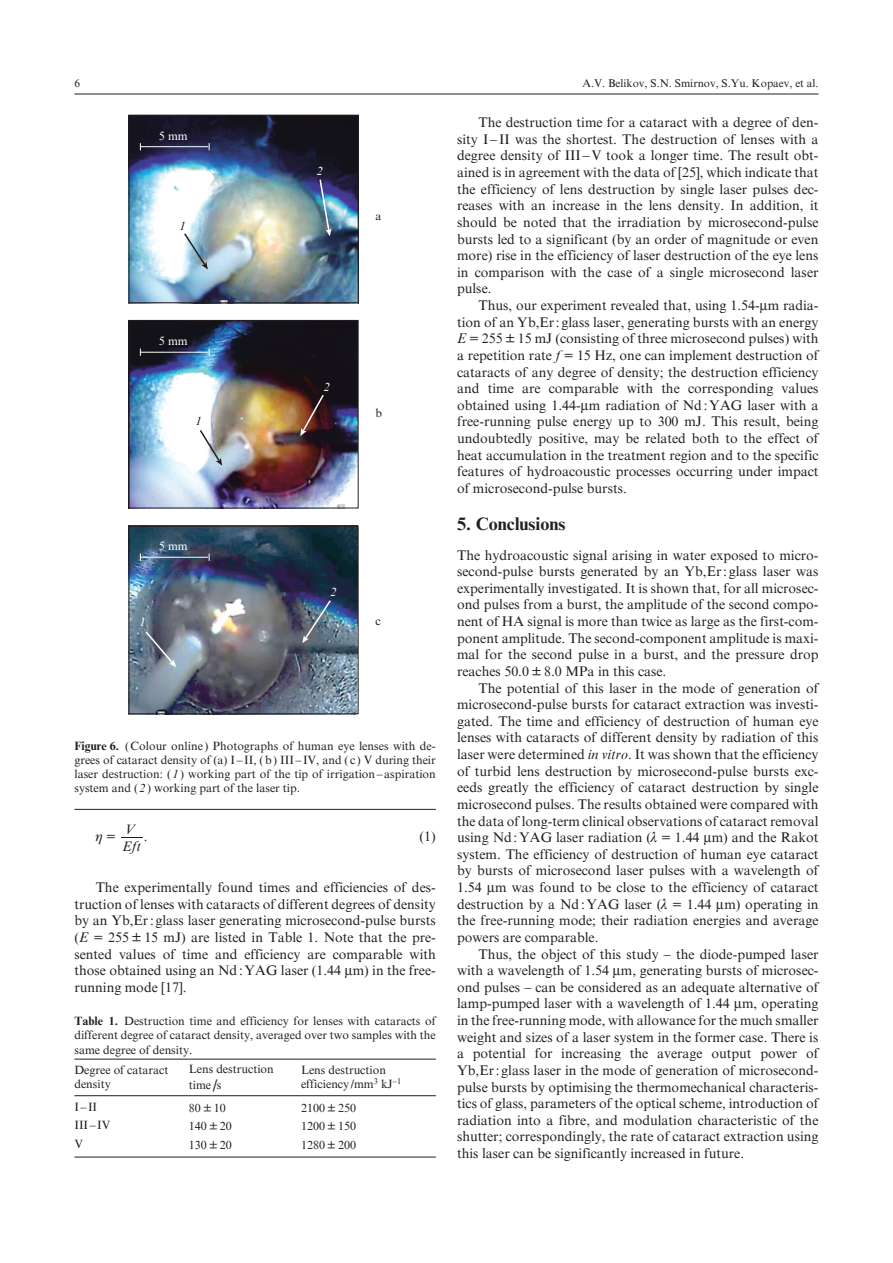
<style>
.page{position:relative;width:893px;height:1263px;background:#fff}
.page>*{position:absolute;margin:0;border:0;box-sizing:border-box;transform-origin:0 0}
.Подзаголовок_1{font:700 18px "Times QE";color:#231f20}
.Обычный_с_отступом{font:13.95px/16.6px "Times QE";color:#231f20;text-align:justify}
.Обычный_без_отступа{font:13.95px/16.6px "Times QE";color:#231f20;text-align:justify}
.Формула_2{font:13.95px "Times QE";color:#231f20}
.t1{font:13.95px "Times QE Inclined";color:#231f20}
.Подпись_к_рисунку{font:12px/14.2px "Times QE";color:#231f20;text-align:justify}
.Таблица_заголовок{font:12px/14.2px "Times QE";color:#231f20;text-align:justify}
.Таблица{font:12px/14.2px "Times QE";color:#231f20}
.t2{font:12px "Times QE";color:#fff}
.t3{font:12px "Times QE Inclined";color:#fff}
.t4{font:12px "Times QE Inclined";color:#231f20}
.t5{font:11.25px "Times QE";color:#231f20}
.s1{font-weight:700}
.s2{font-family:"Times QE Inclined"}
.s3{font-size:16.5px}
</style>
<div class="page">
<hr style="left:74px;top:94px;width:745px;height:1px;background:#231f20">
<svg style="left:121px;top:837px;width:21px;height:1px"></svg>
<hr style="left:74px;top:1059px;width:115px;height:1px;background:#231f20">
<hr style="left:189px;top:1059px;width:112px;height:1px;background:#231f20">
<hr style="left:301px;top:1059px;width:135px;height:1px;background:#231f20">
<hr style="left:74px;top:1095px;width:115px;height:1px;background:#231f20">
<hr style="left:189px;top:1095px;width:112px;height:1px;background:#231f20">
<hr style="left:301px;top:1095px;width:135px;height:1px;background:#231f20">
<hr style="left:74px;top:1156px;width:115px;height:1px;background:#231f20">
<hr style="left:189px;top:1156px;width:112px;height:1px;background:#231f20">
<hr style="left:301px;top:1156px;width:135px;height:1px;background:#231f20">
<hr style="left:74px;top:809px;width:362px;height:1px;background:#231f20">
<img style="left:131px;top:117px;width:226px;height:184px">
<img style="left:131px;top:322px;width:226px;height:184px">
<img style="left:131px;top:528px;width:226px;height:184px">
<div style="left:129px;top:115px;width:230px;height:188px;border:1px solid #231f20"></div>
<div style="left:129px;top:320px;width:230px;height:188px;border:1px solid #231f20"></div>
<div style="left:129px;top:526px;width:230px;height:188px;border:1px solid #231f20"></div>
<hr style="left:140px;top:146px;width:68px;height:1px;background:#fff">
<hr style="left:140px;top:352px;width:68px;height:1px;background:#fff">
<hr style="left:140px;top:557px;width:68px;height:1px;background:#fff">
<svg style="left:183px;top:232px;width:25px;height:37px"></svg>
<svg style="left:318px;top:178px;width:14px;height:58px"></svg>
<svg style="left:198px;top:428px;width:24px;height:38px"></svg>
<svg style="left:300px;top:393px;width:25px;height:43px"></svg>
<svg style="left:144px;top:630px;width:32px;height:37px"></svg>
<svg style="left:302px;top:599px;width:30px;height:44px"></svg>
<p class="t5" style="left:74px;top:77px;width:7px">6</p>
<p class="t5" style="left:582px;top:77px;width:238px">A.V. Belikov, S.N. Smirnov, S.Yu. Kopaev, et al.</p>
<p class="t2" style="left:159px;top:129px;width:30px">5 mm</p>
<p class="t4" style="left:180px;top:219px;width:7px">1</p>
<p class="t2" style="left:159px;top:334px;width:30px">5 mm</p>
<p class="t4" style="left:195px;top:414px;width:7px">1</p>
<p class="t2" style="left:159px;top:539px;width:30px">5 mm</p>
<p class="t3" style="left:140px;top:616px;width:7px">1</p>
<p class="t3" style="left:317px;top:164px;width:7px">2</p>
<p class="Подпись_к_рисунку" style="left:375px;top:209px;width:7px">a</p>
<p class="t3" style="left:324px;top:380px;width:7px">2</p>
<p class="Подпись_к_рисунку" style="left:375px;top:406px;width:8px">b</p>
<p class="t3" style="left:331px;top:585px;width:7px">2</p>
<p class="Подпись_к_рисунку" style="left:375px;top:614px;width:7px">c</p>
<p class="Подпись_к_рисунку" style="left:74px;top:738px;width:363px"><span class="s1">Figure 6.</span> (Colour online ) Photographs of human eye lenses with de&shy;grees of cataract density of (a) I–II, (b) III–IV, and ( c ) V during their laser destruction: ( <span class="s2">1</span>) working part of the tip of irrigation–aspiration system and ( <span class="s2">2</span>) working part of the laser tip.</p>
<p class="t1" style="left:125px;top:821px;width:12px">V</p>
<p class="Формула_2" style="left:144px;top:828px;width:5px">.</p>
<p class="Формула_2" style="left:419px;top:828px;width:18px">(1)</p>
<p class="Обычный_с_отступом" style="left:74px;top:879px;width:363px;text-indent:21px">The experimentally found times and efficiencies of des&shy;truction of lenses with cataracts of different degrees of density by an Yb,Er:glass laser generating microsecond-pulse bursts (<span class="s2">E</span> = 255 15 mJ) are listed in Table 1. Note that the pre&shy;sented values of time and efficiency are comparable with those obtained using an Nd:YAG laser (1.44 m) in the free&shy;running mode [17].</p>
<p class="Формула_2" style="left:107px;top:828px;width:11px">=</p>
<p class="t1" style="left:123px;top:838px;width:20px">Eft</p>
<p class="Таблица_заголовок" style="left:74px;top:1014px;width:363px"><span class="s1">Table 1.</span> Destruction time and efficiency for lenses with cataracts of different degree of cataract density, averaged over two samples with the same degree of density.</p>
<p class="Таблица" style="left:74px;top:1063px;width:96px">Degree of cataract density</p>
<p class="Таблица" style="left:189px;top:1060px;width:86px;line-height:16.5px">Lens destruction time <span class="s3">/</span>s</p>
<p class="Таблица" style="left:301px;top:1063px;width:102px">Lens destruction efficiency /mm<sup>3</sup> kJ<sup>–1</sup></p>
<p class="Таблица" style="left:74px;top:1100px;width:24px">I–II</p>
<p class="Таблица" style="left:189px;top:1100px;width:38px">80 10</p>
<p class="Таблица" style="left:301px;top:1100px;width:56px">2100 250</p>
<p class="Таблица" style="left:74px;top:1118px;width:38px">III –IV</p>
<p class="Таблица" style="left:189px;top:1119px;width:44px">140 20</p>
<p class="Таблица" style="left:301px;top:1119px;width:56px">1200 150</p>
<p class="Таблица" style="left:74px;top:1137px;width:10px">V</p>
<p class="Таблица" style="left:189px;top:1137px;width:44px">130 20</p>
<p class="Таблица" style="left:301px;top:1137px;width:56px">1280 200</p>
<p class="Обычный_с_отступом" style="left:457px;top:114px;width:363px;text-indent:21px">The destruction time for a cataract with a degree of den&shy;sity I –II was the shortest. The destruction of lenses with a degree density of III –V took a longer time. The result obt&shy;ained is in agreement with the data of [25], which indicate that the efficiency of lens destruction by single laser pulses dec&shy;reases with an increase in the lens density. In addition, it should be noted that the irradiation by microsecond-pulse bursts led to a significant (by an order of magnitude or even more) rise in the efficiency of laser destruction of the eye lens in comparison with the case of a single microsecond laser pulse.</p>
<p class="Обычный_с_отступом" style="left:457px;top:297px;width:363px;text-indent:21px">Thus, our experiment revealed that, using 1.54- m radia&shy;tion of an Yb,Er:glass laser, generating bursts with an energy <span class="s2">E</span> = 255 15 mJ (consisting of three microsecond pulses) with a repetition rate <span class="s2">f</span> = 15 Hz, one can implement destruction of cataracts of any degree of density; the destruction efficiency and time are comparable with the corresponding values obtained using 1.44- m radiation of Nd:YAG laser with a free-running pulse energy up to 300 mJ. This result, being undoubtedly positive, may be related both to the effect of heat accumulation in the treatment region and to the specific features of hydroacoustic processes occurring under impact of microsecond-pulse bursts.</p>
<p class="Подзаголовок_1" style="left:457px;top:514px;width:110px">5. Conclusions</p>
<p class="Обычный_без_отступа" style="left:457px;top:546px;width:363px">The hydroacoustic signal arising in water exposed to micro&shy;second-pulse bursts generated by an Yb,Er:glass laser was experimentally investigated. It is shown that, for all microsec&shy;ond pulses from a burst, the amplitude of the second compo&shy;nent of HA signal is more than twice as large as the first-com&shy;ponent amplitude. The second-component amplitude is maxi&shy;mal for the second pulse in a burst, and the pressure drop reaches 50.0 8.0 MPa in this case.</p>
<p class="Обычный_с_отступом" style="left:457px;top:679px;width:363px;text-indent:21px">The potential of this laser in the mode of generation of microsecond-pulse bursts for cataract extraction was investi&shy;gated. The time and efficiency of destruction of human eye lenses with cataracts of different density by radiation of this laser were determined <span class="s2">in vitro</span>. It was shown that the efficiency of turbid lens destruction by microsecond-pulse bursts exc&shy;eeds greatly the efficiency of cataract destruction by single microsecond pulses. The results obtained were compared with the data of long-term clinical observations of cataract removal using Nd:YAG laser radiation (● = 1.44 m) and the Rakot system. The efficiency of destruction of human eye cataract by bursts of microsecond laser pulses with a wavelength of 1.54 m was found to be close to the efficiency of cataract destruction by a Nd:YAG laser (● = 1.44 m) operating in the free-running mode; their radiation energies and average powers are comparable.</p>
<p class="Обычный_с_отступом" style="left:457px;top:945px;width:363px;text-indent:21px">Thus, the object of this study – the diode-pumped laser with a wavelength of 1.54 m, generating bursts of microsec&shy;ond pulses – can be considered as an adequate alternative of lamp-pumped laser with a wavelength of 1.44 m, operating in the free-running mode, with allowance for the much smaller weight and sizes of a laser system in the former case. There is a potential for increasing the average output power of Yb,Er:glass laser in the mode of generation of microsecond&shy;pulse bursts by optimising the thermomechanical characteris&shy;tics of glass, parameters of the optical scheme, introduction of radiation into a fibre, and modulation characteristic of the shutter; correspondingly, the rate of cataract extraction using this laser can be significantly increased in future.</p>
</div>
